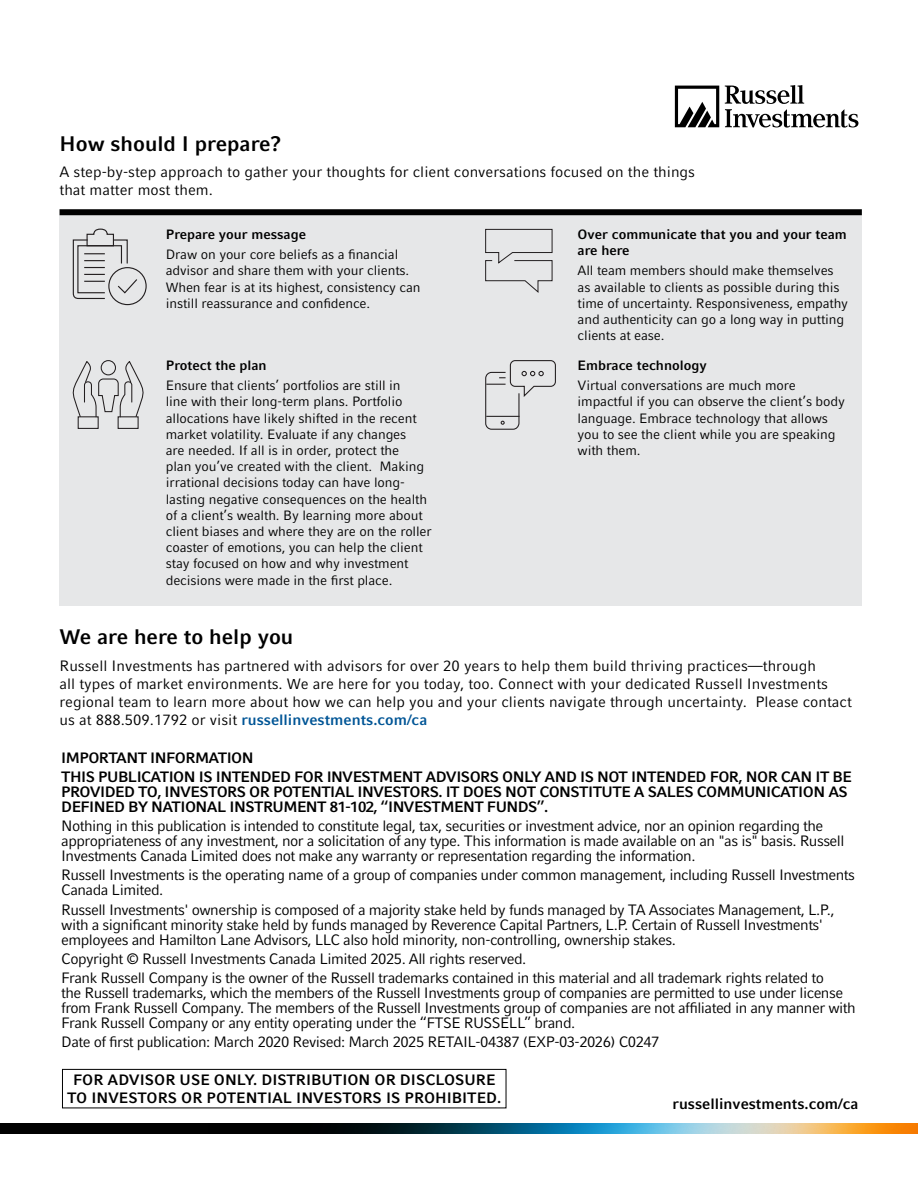
<style>
.page{position:relative;width:918px;height:1188px;background:#fff}
.page>*{position:absolute;margin:0;border:0;box-sizing:border-box;transform-origin:0 0}
.txt_h1{font:700 21px "Compatil Fact LT Pro";color:#000}
.txt_small{font:15px/15px "Compatil Fact LT Pro";letter-spacing:-.035em;color:#000}
.txt_body{font:15px/18px "Compatil Fact LT Pro";color:#000}
.txt_small-2{font:700 15px/15px "Compatil Fact LT Pro";letter-spacing:-.035em;color:#000}
.txt_body-2{font:700 15px/18px "Compatil Fact LT Pro";color:#000;text-align:center}
.cover_url{font:700 15px "Compatil Fact LT Pro";color:#000}
.t1{font:13.5px/16.2px "Compatil Fact LT Pro";letter-spacing:-.01em;color:#000}
.t2{font:700 13.5px/16.2px "Compatil Fact LT Pro";color:#000}
.s1{font-weight:700;color:#005596}
</style>
<div class="page">
<div style="left:60px;top:215px;width:802px;height:391px;background:#e6e7e8"></div>
<div style="left:60px;top:209px;width:802px;height:6px;background:#000"></div>
<div style="left:108px;top:267px;width:39px;height:38px;border:1px solid #231f20;border-radius:50%"></div>
<svg style="left:72px;top:228px;width:66px;height:72px"></svg>
<div style="left:118px;top:416px;width:21px;height:13px;border:1px solid #231f20"></div>
<div style="left:78px;top:416px;width:21px;height:13px;border:1px solid #231f20"></div>
<svg style="left:72px;top:360px;width:72px;height:58px"></svg>
<div style="left:101px;top:360px;width:15px;height:15px;border:1px solid #231f20;border-radius:50%"></div>
<svg style="left:485px;top:228px;width:68px;height:65px"></svg>
<svg style="left:485px;top:360px;width:71px;height:70px"></svg>
<img style="left:0;top:1123px;width:918px;height:11px">
<svg style="left:675px;top:85px;width:183px;height:43px"></svg>
<div style="left:62px;top:1069px;width:444px;height:39px;border:1px solid #000"></div>
<p class="txt_h1" style="left:60px;top:131px;width:223px">How should I prepare?</p>
<p class="txt_body" style="left:60px;top:163px;width:637px">A step-by-step approach to gather your thoughts for client conversations focused on the things that matter most them.</p>
<p class="t2" style="left:166px;top:226px;width:142px">Prepare your message</p>
<p class="t1" style="left:166px;top:246px;width:256px">Draw on your core beliefs as a financial advisor and share them with your clients.<br>When fear is at its highest, consistency can instill reassurance and confidence.</p>
<p class="t2" style="left:578px;top:226px;width:271px">Over communicate that you and your team are here</p>
<p class="t1" style="left:578px;top:263px;width:272px">All team members should make themselves as available to clients as possible during this time of uncertainty. Responsiveness, empathy and authenticity can go a long way in putting clients at ease.</p>
<p class="t2" style="left:166px;top:357px;width:102px">Protect the plan</p>
<p class="t1" style="left:166px;top:378px;width:268px">Ensure that clients’ portfolios are still in<br>line with their long-term plans. Portfolio allocations have likely shifted in the recent market volatility. Evaluate if any changes<br>are needed. If all is in order, protect the<br>plan you’ve created with the client. Making irrational decisions today can have long&shy;lasting negative consequences on the health of a client’s wealth. By learning more about client biases and where they are on the roller coaster of emotions, you can help the client stay focused on how and why investment decisions were made in the first place.</p>
<p class="t2" style="left:578px;top:357px;width:131px">Embrace technology</p>
<p class="t1" style="left:578px;top:378px;width:269px">Virtual conversations are much more impactful if you can observe the client’s body language. Embrace technology that allows you to see the client while you are speaking with them.</p>
<p class="txt_h1" style="left:60px;top:625px;width:235px">We are here to help you</p>
<p class="txt_body" style="left:60px;top:657px;width:794px">Russell Investments has partnered with advisors for over 20 years to help them build thriving practices—through<br>all types of market environments. We are here for you today, too. Connect with your dedicated Russell Investments regional team to learn more about how we can help you and your clients navigate through uncertainty. Please contact us at 888.509.1792 or visit <span class="s1">russellinvestments.com/ca</span></p>
<p class="txt_small-2" style="left:61px;top:750px;width:194px">IMPORTANT INFORMATION</p>
<p class="txt_small-2" style="left:61px;top:769px;width:792px">THIS PUBLICATION IS INTENDED FOR INVESTMENT ADVISORS ONLY AND IS NOT INTENDED FOR, NOR CAN IT BE<br>PROVIDED TO, INVESTORS OR POTENTIAL INVESTORS. IT DOES NOT CONSTITUTE A SALES COMMUNICATION AS<br>DEFINED BY NATIONAL INSTRUMENT 81-102, “INVESTMENT FUNDS”.</p>
<p class="txt_small" style="left:61px;top:818px;width:785px">Nothing in this publication is intended to constitute legal, tax, securities or investment advice, nor an opinion regarding the appropriateness of any investment, nor a solicitation of any type. This information is made available on an "as is" basis. Russell<br>Investments Canada Limited does not make any warranty or representation regarding the information.</p>
<p class="txt_small" style="left:61px;top:868px;width:795px">Russell Investments is the operating name of a group of companies under common management, including Russell Investments<br>Canada Limited.</p>
<p class="txt_small" style="left:61px;top:902px;width:775px">Russell Investments' ownership is composed of a majority stake held by funds managed by TA Associates Management, L.P., with a significant minority stake held by funds managed by Reverence Capital Partners, L.P. Certain of Russell Investments' employees and Hamilton Lane Advisors, LLC also hold minority, non-controlling, ownership stakes.</p>
<p class="txt_small" style="left:61px;top:951px;width:467px">Copyright © Russell Investments Canada Limited 2025. All rights reserved.</p>
<p class="txt_small" style="left:61px;top:970px;width:796px">Frank Russell Company is the owner of the Russell trademarks contained in this material and all trademark rights related to<br>the Russell trademarks, which the members of the Russell Investments group of companies are permitted to use under license from Frank Russell Company. The members of the Russell Investments group of companies are not affiliated in any manner with Frank Russell Company or any entity operating under the “FTSE RUSSELL” brand.</p>
<p class="txt_small" style="left:61px;top:1035px;width:600px">Date of first publication: March 2020 Revised: March 2025 RETAIL-04387 (EXP-03-2026) C0247</p>
<p class="txt_body-2" style="left:67px;top:1071px;width:436px">FOR ADVISOR USE ONLY. DISTRIBUTION OR DISCLOSURE<br>TO INVESTORS OR POTENTIAL INVESTORS IS PROHIBITED.</p>
<p class="cover_url" style="left:673px;top:1095px;width:187px">russellinvestments.com/ca</p>
</div>
